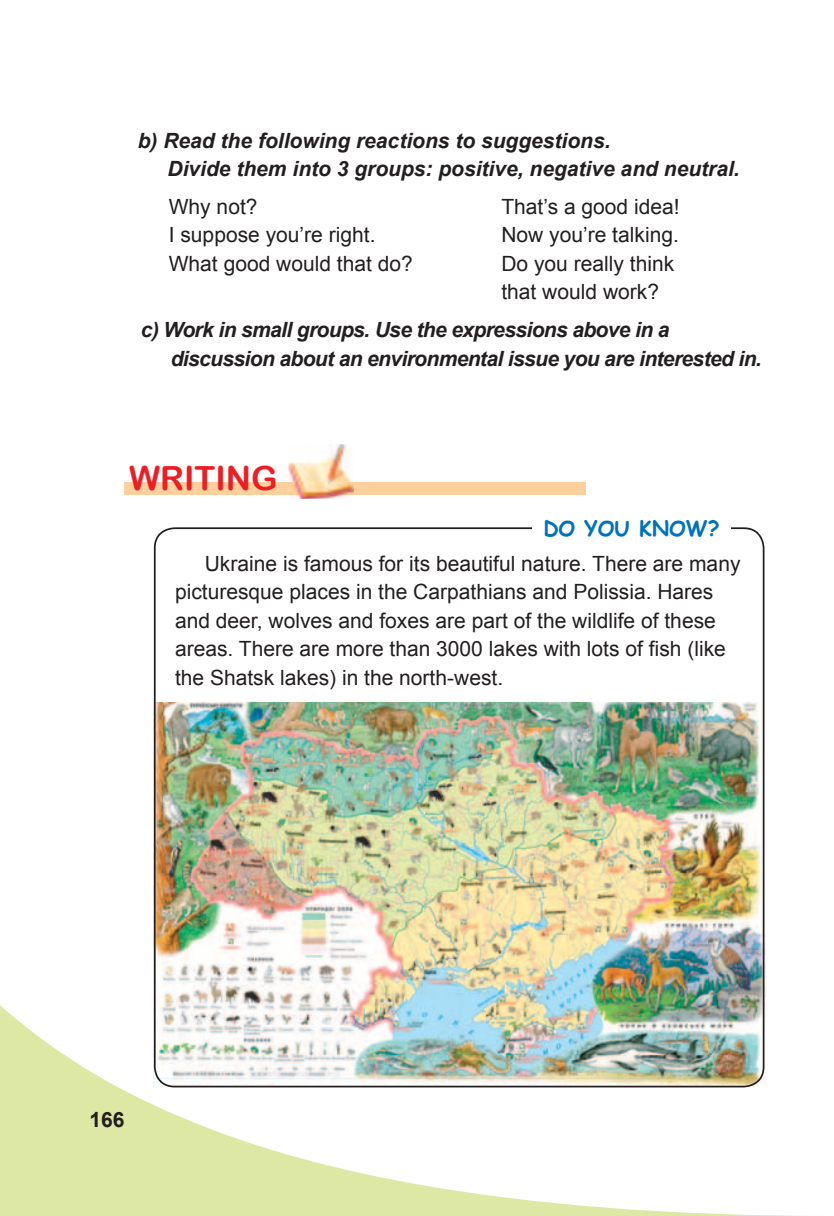
<style>
.page{position:relative;width:834px;height:1216px;background:#fff}
.page>*{position:absolute;margin:0;border:0;box-sizing:border-box;transform-origin:0 0}
.t1{font:33.25px "Arial Rounded MT Bold";color:#ee1d23}
.t2{font:21px/28.5px "Arial";color:#231f20}
.t3{font:italic 700 21px/28.5px "Arial";letter-spacing:-.03em;color:#231f20}
.t4{font:italic 700 21px/28.5px "Arial";color:#231f20}
.t5{font:700 21px "Comic Sans MS";color:#0072bc}
.t6{font:700 21px "Arial";color:#231f20}
</style>
<div class="page">
<svg style="left:0;top:1005px;width:766px;height:210px"></svg>
<div style="left:124px;top:482px;width:461px;height:13px;background:#fdd09e"></div>
<img style="left:288px;top:444px;width:64px;height:55px">
<img style="left:288px;top:482px;width:65px;height:13px">
<img style="left:154px;top:527px;width:610px;height:560px">
<div style="left:532px;top:524px;width:198px;height:14px;background:#fff"></div>
<p class="t4" style="left:167px;top:127px;width:573px;text-indent:-30px">b) Read the following reactions to suggestions.<br>Divide them into 3 groups: positive, negative and neutral.</p>
<p class="t2" style="left:169px;top:192px;width:245px">Why not?<br>I suppose you’re right.<br>What good would that do?</p>
<p class="t2" style="left:501px;top:192px;width:180px">That’s a good idea!<br>Now you’re talking.<br>Do you really think that would work?</p>
<p class="t3" style="left:171px;top:316px;width:592px;text-indent:-30px">c) Work in small groups. Use the expressions above in a<br>discus sion about an environmental issue you are interested in.</p>
<h1 class="t1" style="left:129px;top:458px;width:150px">WrITING</h1>
<p class="t5" style="left:543px;top:513px;width:178px">DO YOU KNOW?</p>
<p class="t2" style="left:175px;top:549px;width:567px;text-indent:30px">Ukraine is famous for its beautiful nature. There are many picturesque places in the Carpathians and Polissia. Hares and deer, wolves and foxes are part of the wildlife of these areas. There are more than 3000 lakes with lots of fish (like the Shatsk lakes) in the north-west.</p>
<p class="t6" style="left:89px;top:1105px;width:37px">166</p>
</div>
